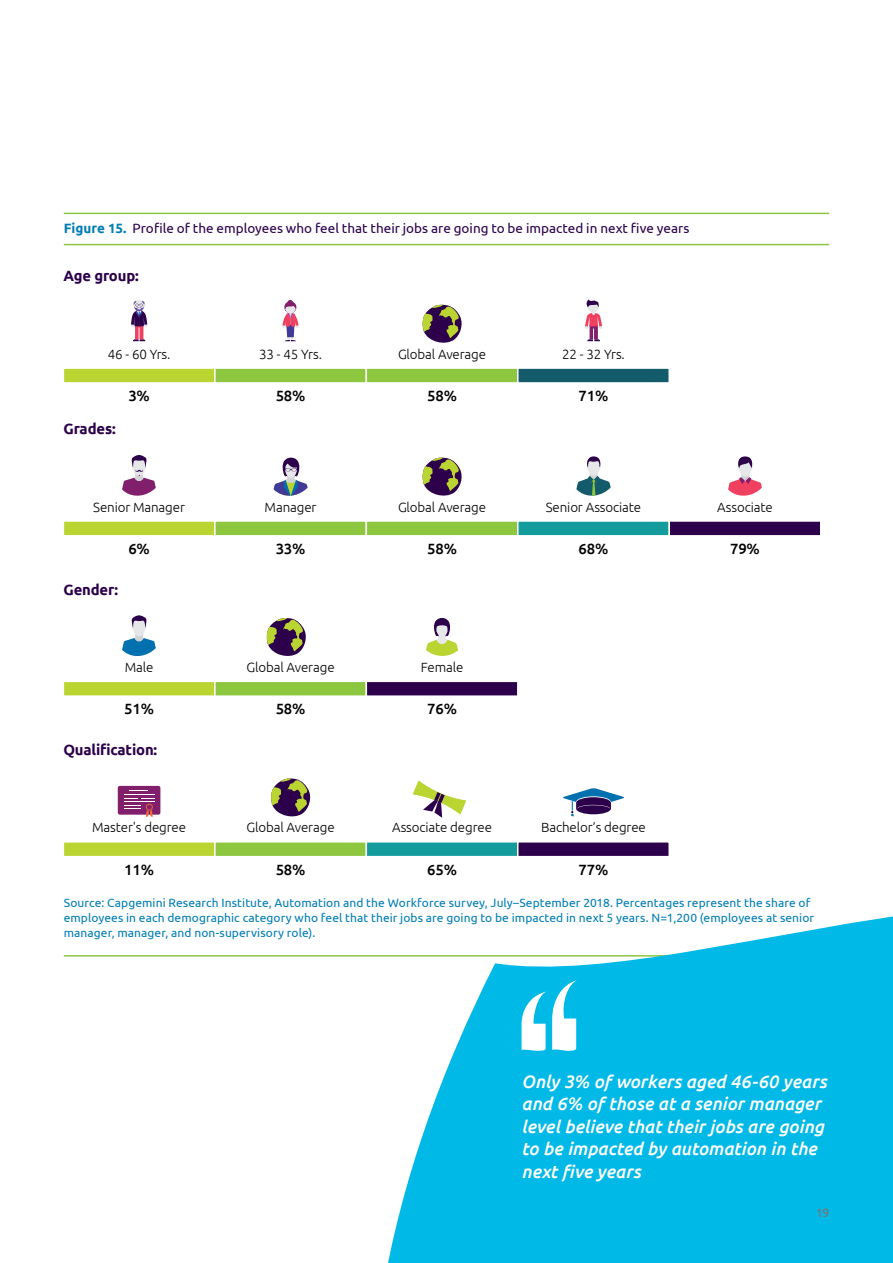
<style>
.page{position:relative;width:893px;height:1263px;background:#fff}
.page>*{position:absolute;margin:0;border:0;box-sizing:border-box;transform-origin:0 0}
.t1{font:italic 500 18px/22.5px "Ubuntu";color:#fff}
.t2{font:500 14.85px "Ubuntu";letter-spacing:-.01em;color:#000}
.t3{font:700 14.85px "Ubuntu";letter-spacing:-.01em;color:#2c004b}
.t4{font:13.5px "Ubuntu";color:#2c004b}
.t5{font:300 13.35px "Ubuntu";letter-spacing:-.01em;color:#000}
.t6{font:12px/15px "Ubuntu";letter-spacing:.005em;color:#007db7}
.t7{font:300 12px "Ubuntu";color:#77787b}
.s1{font-weight:700;color:#007db7}
</style>
<div class="page">
<hr style="left:64px;top:955px;width:765px;height:1px;background:#8dc63f">
<hr style="left:64px;top:213px;width:765px;height:1px;background:#8dc63f">
<hr style="left:64px;top:244px;width:765px;height:1px;background:#8dc63f">
<div style="left:63px;top:521px;width:152px;height:15px;background:#bad532"></div>
<div style="left:63px;top:520px;width:153px;height:16px;border:1px solid #fff"></div>
<div style="left:215px;top:521px;width:151px;height:15px;background:#8dc63f"></div>
<div style="left:214px;top:520px;width:153px;height:16px;border:1px solid #fff"></div>
<div style="left:366px;top:521px;width:152px;height:15px;background:#8dc63f"></div>
<div style="left:366px;top:520px;width:152px;height:16px;border:1px solid #fff"></div>
<div style="left:518px;top:521px;width:151px;height:15px;background:#149c9d"></div>
<div style="left:517px;top:520px;width:153px;height:16px;border:1px solid #fff"></div>
<div style="left:669px;top:521px;width:152px;height:15px;background:#2c004b"></div>
<div style="left:668px;top:520px;width:153px;height:16px;border:1px solid #fff"></div>
<svg style="left:122px;top:455px;width:34px;height:41px"></svg>
<svg style="left:274px;top:458px;width:34px;height:38px"></svg>
<svg style="left:576px;top:456px;width:35px;height:40px"></svg>
<svg style="left:728px;top:456px;width:34px;height:40px"></svg>
<svg style="left:422px;top:457px;width:40px;height:39px"></svg>
<div style="left:63px;top:842px;width:152px;height:15px;background:#bad532"></div>
<div style="left:63px;top:841px;width:153px;height:16px;border:1px solid #fff"></div>
<div style="left:215px;top:842px;width:151px;height:15px;background:#8dc63f"></div>
<div style="left:214px;top:841px;width:153px;height:16px;border:1px solid #fff"></div>
<div style="left:366px;top:842px;width:152px;height:15px;background:#149c9d"></div>
<div style="left:366px;top:841px;width:152px;height:16px;border:1px solid #fff"></div>
<svg style="left:271px;top:778px;width:40px;height:39px"></svg>
<div style="left:63px;top:681px;width:152px;height:15px;background:#bad532"></div>
<div style="left:63px;top:681px;width:153px;height:16px;border:1px solid #fff"></div>
<div style="left:215px;top:681px;width:151px;height:15px;background:#8dc63f"></div>
<div style="left:214px;top:681px;width:153px;height:16px;border:1px solid #fff"></div>
<div style="left:366px;top:681px;width:152px;height:15px;background:#2c004b"></div>
<div style="left:366px;top:681px;width:152px;height:16px;border:1px solid #fff"></div>
<svg style="left:122px;top:615px;width:34px;height:41px"></svg>
<svg style="left:266px;top:618px;width:40px;height:38px"></svg>
<div style="left:63px;top:368px;width:152px;height:15px;background:#bad532"></div>
<div style="left:63px;top:367px;width:153px;height:17px;border:1px solid #fff"></div>
<div style="left:215px;top:368px;width:151px;height:15px;background:#8dc63f"></div>
<div style="left:214px;top:367px;width:153px;height:17px;border:1px solid #fff"></div>
<div style="left:366px;top:368px;width:152px;height:15px;background:#8dc63f"></div>
<div style="left:366px;top:367px;width:152px;height:17px;border:1px solid #fff"></div>
<div style="left:518px;top:368px;width:151px;height:15px;background:#135b6b"></div>
<div style="left:517px;top:367px;width:153px;height:17px;border:1px solid #fff"></div>
<svg style="left:422px;top:304px;width:40px;height:39px"></svg>
<svg style="left:282px;top:300px;width:17px;height:41px"></svg>
<svg style="left:131px;top:300px;width:17px;height:41px"></svg>
<svg style="left:585px;top:299px;width:17px;height:42px"></svg>
<svg style="left:426px;top:618px;width:32px;height:38px"></svg>
<div style="left:118px;top:786px;width:42px;height:29px;background:#811f6d;border-radius:2px"></div>
<svg style="left:129px;top:790px;width:19px;height:1px"></svg>
<hr style="left:124px;top:794px;width:30px;height:1px;background:#fff">
<svg style="left:124px;top:798px;width:30px;height:19px"></svg>
<svg style="left:383px;top:780px;width:510px;height:483px;fill:#00b9e7"></svg>
<svg style="left:521px;top:980px;width:57px;height:71px"></svg>
<p class="t4" style="left:64px;top:220px;width:627px"><span class="s1">Figure 15.</span> Profile of the employees who feel that their jobs are going to be impacted in next five years</p>
<p class="t3" style="left:63px;top:267px;width:77px">Age group:</p>
<p class="t5" style="left:108px;top:346px;width:64px">46 - 60 Yrs.</p>
<p class="t5" style="left:259px;top:346px;width:64px">33 - 45 Yrs.</p>
<p class="t5" style="left:398px;top:346px;width:90px">Global Average</p>
<p class="t5" style="left:562px;top:346px;width:64px">22 - 32 Yrs.</p>
<p class="t2" style="left:128px;top:386px;width:23px">3%</p>
<p class="t2" style="left:276px;top:386px;width:31px">58%</p>
<p class="t2" style="left:427px;top:386px;width:31px">58%</p>
<p class="t2" style="left:579px;top:386px;width:31px">71%</p>
<p class="t3" style="left:63px;top:420px;width:54px">Grades:</p>
<p class="t5" style="left:93px;top:499px;width:93px">Senior Manager</p>
<p class="t5" style="left:265px;top:499px;width:53px">Manager</p>
<p class="t5" style="left:398px;top:499px;width:90px">Global Average</p>
<p class="t5" style="left:546px;top:499px;width:97px">Senior Associate</p>
<p class="t5" style="left:717px;top:499px;width:57px">Associate</p>
<p class="t2" style="left:128px;top:539px;width:23px">6%</p>
<p class="t2" style="left:276px;top:539px;width:31px">33%</p>
<p class="t2" style="left:427px;top:539px;width:31px">58%</p>
<p class="t2" style="left:579px;top:539px;width:31px">68%</p>
<p class="t2" style="left:730px;top:539px;width:31px">79%</p>
<p class="t3" style="left:63px;top:580px;width:56px">Gender:</p>
<p class="t5" style="left:125px;top:659px;width:30px">Male</p>
<p class="t5" style="left:247px;top:659px;width:90px">Global Average</p>
<p class="t5" style="left:421px;top:659px;width:44px">Female</p>
<p class="t2" style="left:124px;top:699px;width:31px">51%</p>
<p class="t2" style="left:276px;top:699px;width:31px">58%</p>
<p class="t2" style="left:427px;top:699px;width:31px">76%</p>
<p class="t3" style="left:63px;top:741px;width:95px">Qualification:</p>
<p class="t5" style="left:92px;top:819px;width:95px">Master's degree</p>
<p class="t5" style="left:247px;top:819px;width:90px">Global Average</p>
<p class="t5" style="left:392px;top:819px;width:101px">Associate degree</p>
<p class="t5" style="left:541px;top:819px;width:106px">Bachelor’s degree</p>
<p class="t2" style="left:124px;top:860px;width:31px">11%</p>
<p class="t2" style="left:276px;top:860px;width:31px">58%</p>
<p class="t2" style="left:427px;top:860px;width:31px">65%</p>
<p class="t2" style="left:579px;top:860px;width:31px">77%</p>
<p class="t6" style="left:64px;top:894px;width:752px">Source: Capgemini Research Institute, Automation and the Workforce survey, July–September 2018. Percentages represent the share of employees in each demographic category who feel that their jobs are going to be impacted in next 5 years. N=1,200 (employees at senior manager, manager, and non-supervisory role).</p>
<h1 class="t1" style="left:521px;top:1069px;width:306px">Only 3% of workers aged 46-60 years and 6% of those at a senior manager level believe that their jobs are going to be impacted by automation in the next five years</h1>
<p class="t7" style="left:816px;top:1205px;width:14px">19</p>
</div>
